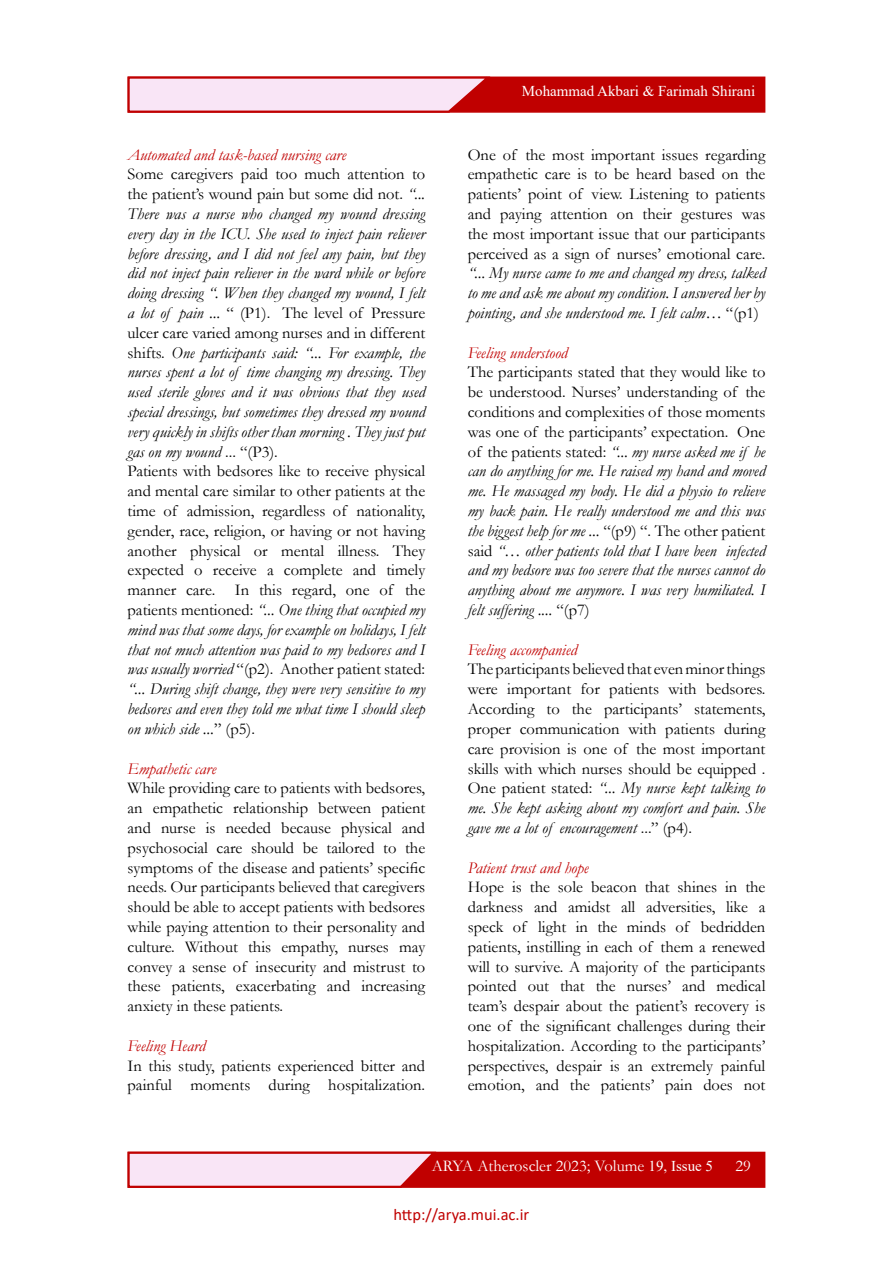
<style>
.page{position:relative;width:893px;height:1263px;background:#fff}
.page>*{position:absolute;margin:0;border:0;box-sizing:border-box;transform-origin:0 0}
.t1{font:italic 16.5px/19.8px "Garamond";color:#000;text-align:justify}
.t2{font:16.5px/19.8px "Garamond";color:#000;text-align:justify}
.t3{font:italic 16.5px "Garamond";color:#c00000}
.t4{font:16.5px "Garamond";color:#fff}
.t5{font:16.5px "Calibri";color:#c00000}
.t6{font:15px "Times New Roman";color:#fff}
.s1{font-style:normal}
.s2{font-style:italic}
.s3{font-family:"Times New Roman";font-size:15px}
</style>
<div class="page">
<div style="left:128px;top:1152px;width:637px;height:36px;background:#c00000;border:1px solid #c00000"></div>
<svg style="left:127px;top:1151px;width:312px;height:37px"></svg>
<div style="left:128px;top:77px;width:637px;height:36px;background:#c00000;border:1px solid #c00000"></div>
<svg style="left:127px;top:76px;width:366px;height:37px"></svg>
<p class="t3" style="left:128px;top:143px;width:220px">Automated and task-based nursing care</p>
<p class="t1" style="left:128px;top:164px;width:299px;text-align:left"><span class="s1">Some caregivers paid too much attention to the patient’s wound pain but some did not.</span> “...<br>There was a nurse who changed my wound dressing every day in the ICU. She used to inject pain reliever before dressing, and I did not feel any pain, but they did not inject pain reliever in the ward while or before doing dressing “. When they changed my wound, I felt a lot of pain ... <span class="s1">“ (P1). The level of Pressure ulcer care varied among nurses and in different shifts.</span> One participants said: “... For example, the nurses spent a lot of time changing my dressing. They used sterile gloves and it was obvious that they used special dressings, but sometimes they dressed my wound very quickly in shifts other than morning . They just put gas on my wound <span class="s1">... “(P3).<br>Patients with bedsores like to receive physical and mental care similar to other patients at the time of admission, regardless of nationality, gender, race, religion, or having or not having another physical or mental illness. They expected o receive a complete and timely manner care. In this regard, one of the patients mentioned:</span> “... One thing that occupied my mind was that some days, for example on holidays, I felt that not much attention was paid to my bedsores and I was usually worried <span class="s1">“(p2). Another patient stated: </span>“... During shift change, they were very sensitive to my bedsores and even they told me what time I should sleep on which side ...<span class="s1">” (p5).</span></p>
<p class="t3" style="left:128px;top:757px;width:90px">Empathetic care</p>
<p class="t2" style="left:128px;top:778px;width:299px">While providing care to patients with bedsores, an empathetic relationship between patient and nurse is needed because physical and psychosocial care should be tailored to the symptoms of the disease and patients’ specific needs. Our participants believed that caregivers should be able to accept patients with bedsores while paying attention to their personality and culture. Without this empathy, nurses may convey a sense of insecurity and mistrust to these patients, exacerbating and increasing anxiety in these patients.</p>
<p class="t3" style="left:128px;top:1034px;width:79px">Feeling Heard</p>
<p class="t2" style="left:128px;top:1055px;width:299px">In this study, patients experienced bitter and painful moments during hospitalization.</p>
<p class="t6" style="left:522px;top:80px;width:235px">Mohammad Akbari &amp; Farimah Shirani</p>
<p class="t2" style="left:468px;top:144px;width:299px">One of the most important issues regarding empathetic care is to be heard based on the patients’ point of view. Listening to patients and paying attention on their gestures was the most important issue that our participants perceived as a sign of nurses’ emotional care.</p>
<p class="t1" style="left:468px;top:263px;width:299px">“... My nurse came to me and changed my dress, talked to me and ask me about my condition. I answered her by pointing, and she understood me. I felt calm… <span class="s1">“(p1)</span></p>
<p class="t3" style="left:468px;top:341px;width:101px">Feeling understood</p>
<p class="t1" style="left:468px;top:362px;width:299px"><span class="s1">The participants stated that they would like to be understood. Nurses’ understanding of the conditions and complexities of those moments was one of the participants’ expectation. One of the patients stated:</span> “... my nurse asked me if he can do anything for me. He raised my hand and moved me. He massaged my body. He did a physio to relieve my back pain. He really understood me and this was the biggest help for me ... <span class="s1">“(p9) “. The other patient said</span> “… other patients told that I have been infected and my bedsore was too severe that the nurses cannot do anything about me anymore. I was very humiliated. I felt suffering .... <span class="s1">“(p7)</span></p>
<p class="t3" style="left:468px;top:638px;width:111px">Feeling accompanied</p>
<p class="t2" style="left:468px;top:659px;width:299px">The participants believed that even minor things were important for patients with bedsores.<br>According to the participants’ statements, proper communication with patients during care provision is one of the most important skills with which nurses should be equipped .<br>One patient stated: <span class="s2">“... My nurse kept talking to me. She kept asking about my comfort and pain. She gave me a lot of encouragement</span> ...” (p4).</p>
<p class="t3" style="left:468px;top:856px;width:122px">Patient trust and hope</p>
<p class="t2" style="left:468px;top:877px;width:299px">Hope is the sole beacon that shines in the darkness and amidst all adversities, like a speck of light in the minds of bedridden patients, instilling in each of them a renewed will to survive. A majority of the participants pointed out that the nurses’ and medical team’s despair about the patient’s recovery is one of the significant challenges during their hospitalization. According to the participants’ perspectives, despair is an extremely painful emotion, and the patients’ pain does not</p>
<p class="t4" style="left:432px;top:1155px;width:283px">ARYA Atheroscler 2023; Volume <span class="s3">19, Issue 5</span></p>
<p class="t4" style="left:735px;top:1155px;width:17px">29</p>
<p class="t5" style="left:393px;top:1202px;width:137px">http://arya.mui.ac.ir</p>
</div>
